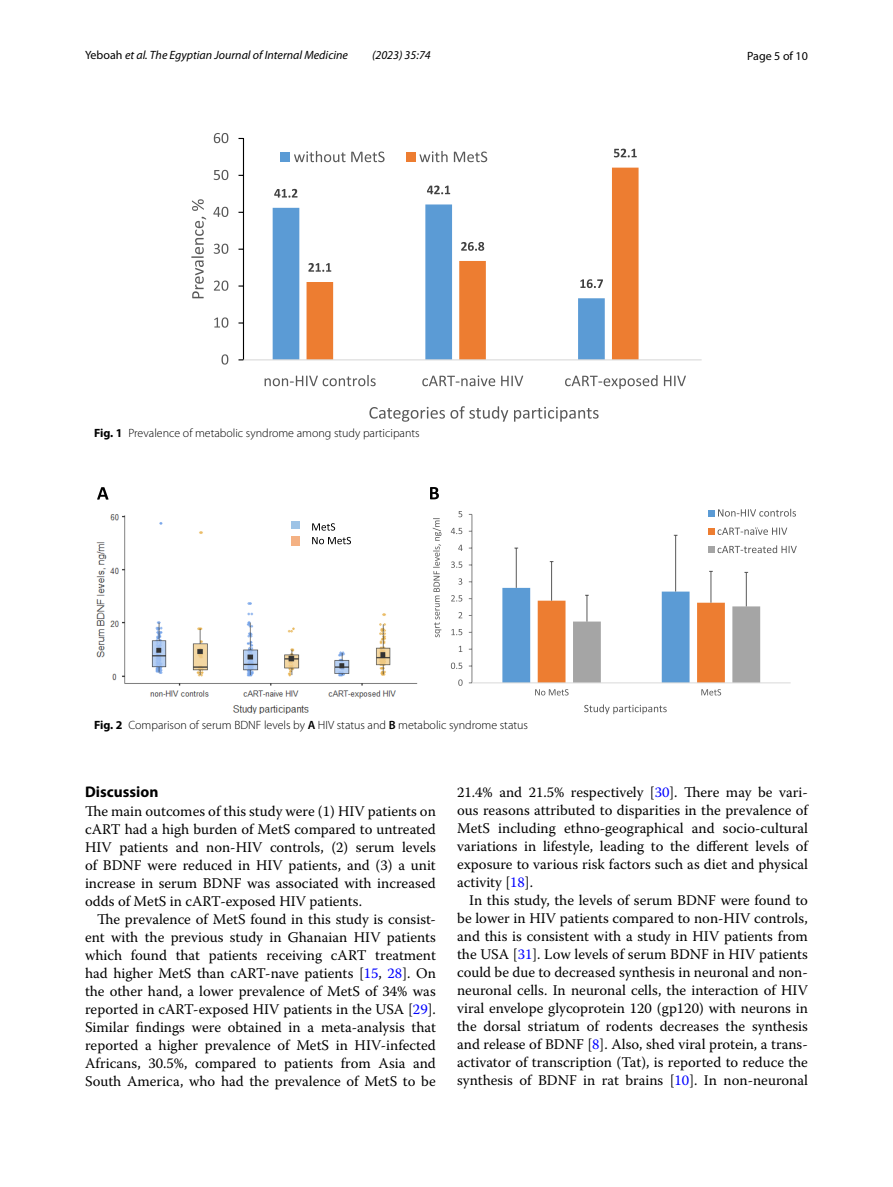
<style>
.page{position:relative;width:893px;height:1187px;background:#fff}
.page>*{position:absolute;margin:0;border:0;box-sizing:border-box;transform-origin:0 0}
.t1{font:700 15.45px "Myriad Pro";color:#000}
.t2{font:14.7px/18px "Warnock Pro";color:#000;text-align:justify}
.t3{font:300 12px "Myriad Pro";color:#000}
.t4{font:italic 12px "Myriad Pro";color:#000}
.t5{font:12px "Myriad Pro";color:#000}
.s1{font-style:normal}
.s2{font-weight:700}
.s3{font-weight:600}
.s4{color:#00f}
</style>
<div class="page">
<svg style="left:273px;top:207px;width:34px;height:152px;fill:#5b9bd5"></svg>
<svg style="left:307px;top:168px;width:332px;height:191px"></svg>
<hr style="left:243px;top:138px;width:1px;height:222px;background:#000">
<hr style="left:243px;top:359px;width:459px;height:1px;background:#d9d9d9">
<svg style="left:274px;top:189px;width:24px;height:9px"></svg>
<svg style="left:427px;top:185px;width:23px;height:9px"></svg>
<svg style="left:580px;top:279px;width:23px;height:9px"></svg>
<svg style="left:308px;top:263px;width:23px;height:9px"></svg>
<svg style="left:461px;top:242px;width:23px;height:9px"></svg>
<svg style="left:614px;top:149px;width:23px;height:8px"></svg>
<svg style="left:221px;top:354px;width:7px;height:10px"></svg>
<svg style="left:214px;top:317px;width:14px;height:10px"></svg>
<svg style="left:214px;top:280px;width:14px;height:11px"></svg>
<svg style="left:214px;top:244px;width:14px;height:10px"></svg>
<svg style="left:213px;top:207px;width:15px;height:10px"></svg>
<svg style="left:214px;top:170px;width:14px;height:10px"></svg>
<svg style="left:214px;top:133px;width:14px;height:10px"></svg>
<svg style="left:265px;top:375px;width:111px;height:11px"></svg>
<svg style="left:422px;top:375px;width:101px;height:11px"></svg>
<svg style="left:565px;top:375px;width:121px;height:14px"></svg>
<svg style="left:191px;top:199px;width:15px;height:99px"></svg>
<svg style="left:369px;top:406px;width:230px;height:15px"></svg>
<div style="left:280px;top:153px;width:10px;height:9px;background:#5b9bd5"></div>
<svg style="left:294px;top:151px;width:91px;height:11px"></svg>
<div style="left:406px;top:153px;width:9px;height:9px;background:#ed7d31"></div>
<svg style="left:419px;top:151px;width:68px;height:11px"></svg>
<img style="left:96px;top:514px;width:321px;height:200px">
<hr style="left:516px;top:548px;width:1px;height:40px;background:#595959">
<hr style="left:675px;top:535px;width:1px;height:56px;background:#595959">
<hr style="left:551px;top:561px;width:1px;height:39px;background:#595959">
<hr style="left:711px;top:571px;width:1px;height:31px;background:#595959">
<svg style="left:502px;top:588px;width:258px;height:94px"></svg>
<hr style="left:746px;top:572px;width:1px;height:34px;background:#595959">
<hr style="left:472px;top:514px;width:1px;height:168px;background:#7f7f7f">
<hr style="left:472px;top:682px;width:319px;height:1px;background:#d9d9d9">
<svg style="left:458px;top:679px;width:5px;height:6px"></svg>
<svg style="left:451px;top:662px;width:11px;height:7px"></svg>
<svg style="left:459px;top:645px;width:3px;height:7px"></svg>
<svg style="left:451px;top:629px;width:11px;height:6px"></svg>
<svg style="left:458px;top:612px;width:4px;height:6px"></svg>
<svg style="left:451px;top:595px;width:11px;height:6px"></svg>
<svg style="left:458px;top:578px;width:4px;height:6px"></svg>
<svg style="left:451px;top:561px;width:11px;height:7px"></svg>
<svg style="left:458px;top:544px;width:5px;height:7px"></svg>
<svg style="left:451px;top:528px;width:11px;height:6px"></svg>
<svg style="left:458px;top:511px;width:4px;height:6px"></svg>
<svg style="left:535px;top:689px;width:34px;height:6px"></svg>
<svg style="left:701px;top:689px;width:20px;height:6px"></svg>
<svg style="left:433px;top:518px;width:8px;height:119px"></svg>
<svg style="left:584px;top:704px;width:83px;height:10px"></svg>
<svg style="left:708px;top:508px;width:88px;height:8px"></svg>
<svg style="left:708px;top:527px;width:79px;height:8px"></svg>
<div style="left:708px;top:546px;width:6px;height:7px;background:#a5a5a5"></div>
<svg style="left:717px;top:545px;width:80px;height:8px"></svg>
<svg style="left:97px;top:487px;width:12px;height:12px"></svg>
<svg style="left:430px;top:487px;width:9px;height:12px"></svg>
<svg style="left:312px;top:523px;width:23px;height:7px"></svg>
<svg style="left:312px;top:537px;width:39px;height:7px"></svg>
<div style="left:291px;top:521px;width:9px;height:7px;background:#9dc3e6"></div>
<div style="left:291px;top:536px;width:9px;height:9px;background:#f4b183"></div>
<p class="t4" style="left:85px;top:48px;width:264px"><span class="s1">Yeboah</span> et al. The Egyptian Journal of Internal Medicine</p>
<p class="t4" style="left:372px;top:48px;width:60px">(2023) 35:74</p>
<p class="t5" style="left:747px;top:48px;width:62px">Page 5 of 10</p>
<p class="t3" style="left:94px;top:426px;width:327px"><span class="s2">Fig. 1</span> Prevalence of metabolic syndrome among study participants</p>
<p class="t3" style="left:94px;top:718px;width:435px"><span class="s2">Fig. 2</span> Comparison of serum BDNF levels by <span class="s3">A</span> HIV status and <span class="s3">B</span> metabolic syndrome status</p>
<p class="t1" style="left:85px;top:782px;width:75px">Discussion</p>
<p class="t2" style="left:85px;top:801px;width:352px">The main outcomes of this study were (1) HIV patients on cART had a high burden of MetS compared to untreated HIV patients and non-HIV controls, (2) serum levels of BDNF were reduced in HIV patients, and (3) a unit increase in serum BDNF was associated with increased odds of MetS in cART-exposed HIV patients.</p>
<p class="t2" style="left:85px;top:909px;width:352px;text-indent:12px">The prevalence of MetS found in this study is consist&shy;ent with the previous study in Ghanaian HIV patients which found that patients receiving cART treatment had higher MetS than cART-nave patients [<span class="s4">15</span>, <span class="s4">28</span>]. On the other hand, a lower prevalence of MetS of 34% was reported in cART-exposed HIV patients in the USA [<span class="s4">29</span>].<br>Similar findings were obtained in a meta-analysis that reported a higher prevalence of MetS in HIV-infected Africans, 30.5%, compared to patients from Asia and South America, who had the prevalence of MetS to be</p>
<p class="t2" style="left:457px;top:782px;width:352px">21.4% and 21.5% respectively [<span class="s4">30</span>]. There may be vari&shy;ous reasons attributed to disparities in the prevalence of MetS including ethno-geographical and socio-cultural variations in lifestyle, leading to the different levels of exposure to various risk factors such as diet and physical activity [<span class="s4">18</span>].</p>
<p class="t2" style="left:457px;top:890px;width:352px;text-indent:12px">In this study, the levels of serum BDNF were found to be lower in HIV patients compared to non-HIV controls, and this is consistent with a study in HIV patients from the USA [<span class="s4">31</span>]. Low levels of serum BDNF in HIV patients could be due to decreased synthesis in neuronal and non&shy;neuronal cells. In neuronal cells, the interaction of HIV viral envelope glycoprotein 120 (gp120) with neurons in the dorsal striatum of rodents decreases the synthesis and release of BDNF [<span class="s4">8</span>]. Also, shed viral protein, a trans&shy;activator of transcription (Tat), is reported to reduce the synthesis of BDNF in rat brains [<span class="s4">10</span>]. In non-neuronal</p>
</div>
